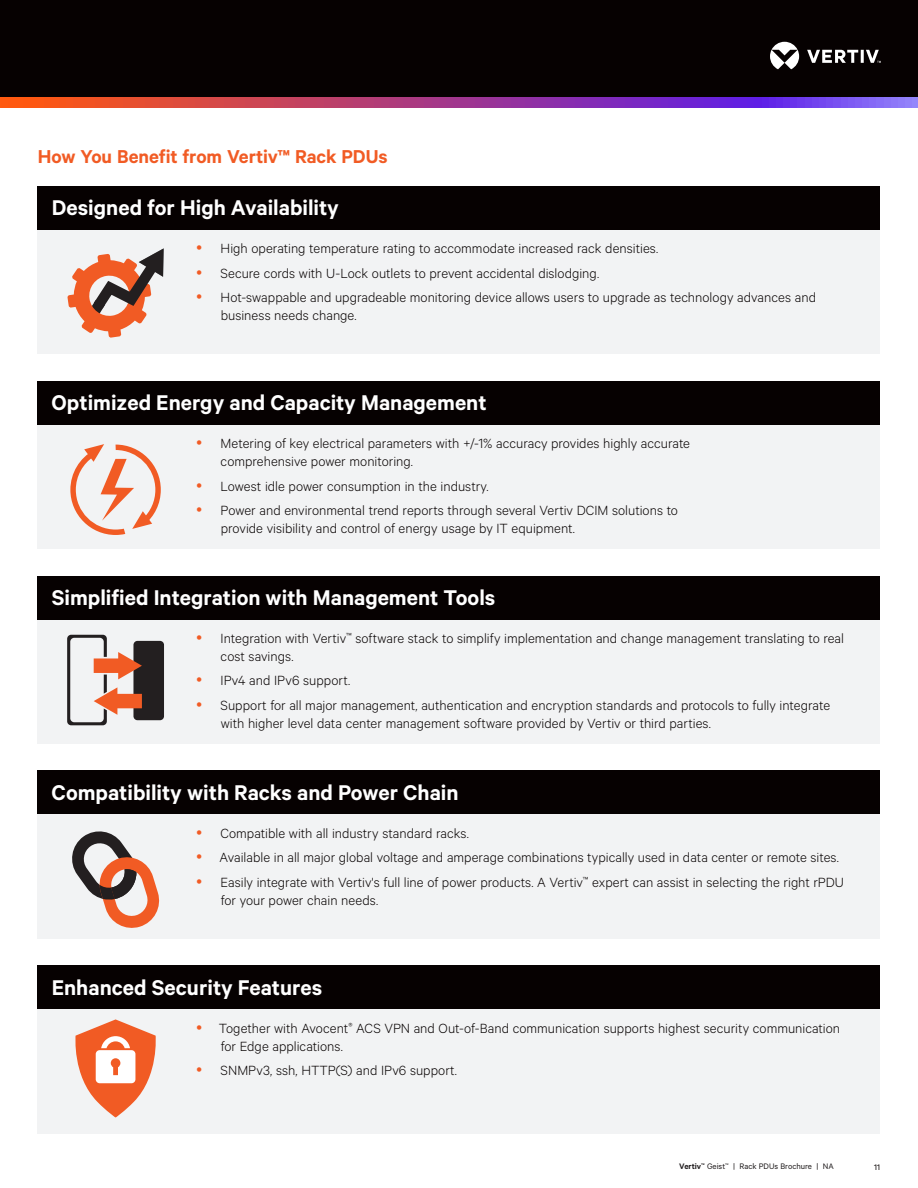
<style>
.page{position:relative;width:918px;height:1188px;background:#fff}
.page>*{position:absolute;margin:0;border:0;box-sizing:border-box;transform-origin:0 0}
.t1{font:600 24px "Calibre";color:#fff}
.t2{font:600 21px "Calibre";color:#f15b24}
.t3{font:300 15px/24.8px "Calibre";color:#060101}
.t4{font:9px "Calibre";color:#231f20}
.t5{font:9px "Calibre";color:#060101}
.s1{font-weight:600}
</style>
<div class="page">
<div style="left:0;top:0;width:918px;height:108px;background:#060101"></div>
<svg style="left:770px;top:42px;width:111px;height:27px"></svg>
<svg style="left:0;top:98px;width:918px;height:10px;background:#a73f8c"></svg>
<div style="left:38px;top:814px;width:842px;height:125px;background:#f2f3f4"></div>
<div style="left:38px;top:771px;width:842px;height:43px;background:#060101"></div>
<svg style="left:72px;top:831px;width:88px;height:97px"></svg>
<div style="left:38px;top:425px;width:842px;height:124px;background:#f2f3f4"></div>
<div style="left:38px;top:381px;width:842px;height:44px;background:#060101"></div>
<svg style="left:70px;top:444px;width:91px;height:91px"></svg>
<div style="left:38px;top:230px;width:842px;height:124px;background:#f2f3f4"></div>
<div style="left:38px;top:186px;width:842px;height:44px;background:#060101"></div>
<svg style="left:67px;top:248px;width:97px;height:90px"></svg>
<div style="left:38px;top:619px;width:842px;height:125px;background:#f2f3f4"></div>
<div style="left:38px;top:576px;width:842px;height:43px;background:#060101"></div>
<div style="left:133px;top:641px;width:31px;height:79px;background:#231f20;border-radius:4px"></div>
<svg style="left:67px;top:635px;width:75px;height:90px"></svg>
<div style="left:38px;top:1009px;width:842px;height:125px;background:#f2f3f4"></div>
<div style="left:38px;top:966px;width:842px;height:43px;background:#060101"></div>
<svg style="left:75px;top:1019px;width:81px;height:98px"></svg>
<h2 class="t2" style="left:38px;top:144px;width:351px">How You Benefit from Vertiv™ Rack PDUs</h2>
<h1 class="t1" style="left:52px;top:194px;width:289px">Designed for High Availability</h1>
<p class="t3" style="left:221px;top:235px;width:597px">High operating temperature rating to accommodate increased rack densities.<br>Secure cords with U-Lock outlets to prevent accidental dislodging.<br>Hot-swappable and upgradeable monitoring device allows users to upgrade as technology advances and</p>
<p class="t3" style="left:221px;top:303px;width:137px">business needs change.</p>
<h1 class="t1" style="left:52px;top:389px;width:437px">Optimized Energy and Capacity Management</h1>
<p class="t3" style="left:221px;top:433px;width:471px;line-height:18px">Metering of key electrical parameters with +/-1% accuracy provides highly accurate comprehensive power monitoring.</p>
<p class="t3" style="left:221px;top:473px;width:459px">Lowest idle power consumption in the industry.<br>Power and environmental trend reports through several Vertiv DCIM solutions to</p>
<p class="t3" style="left:221px;top:516px;width:356px">provide visibility and control of energy usage by IT equipment.</p>
<h1 class="t1" style="left:52px;top:584px;width:445px">Simplified Integration with Management Tools</h1>
<p class="t3" style="left:221px;top:628px;width:625px;line-height:18px">Integration with Vertiv<sup>™</sup> software stack to simplify implementation and change management translating to real cost savings.</p>
<p class="t3" style="left:221px;top:668px;width:611px">IPv4 and IPv6 support.<br>Support for all major management, authentication and encryption standards and protocols to fully integrate</p>
<p class="t3" style="left:221px;top:711px;width:492px">with higher level data center management software provided by Vertiv or third parties.</p>
<h1 class="t1" style="left:52px;top:779px;width:409px">Compatibility with Racks and Power Chain</h1>
<p class="t3" style="left:220px;top:820px;width:626px">Compatible with all industry standard racks.<br>Available in all major global voltage and amperage combinations typically used in data center or remote sites.<br>Easily integrate with Vertiv's full line of power products. A Vertiv<sup>™</sup> expert can assist in selecting the right rPDU</p>
<p class="t3" style="left:221px;top:887px;width:159px">for your power chain needs.</p>
<h1 class="t1" style="left:52px;top:973px;width:272px">Enhanced Security Features</h1>
<p class="t3" style="left:219px;top:1018px;width:623px;line-height:18px">Together with Avocent<sup>®</sup> ACS VPN and Out-of-Band communication supports highest security communication for Edge applications.</p>
<p class="t3" style="left:221px;top:1058px;width:238px">SNMPv3, ssh, HTTP(S) and IPv6 support.</p>
<p class="t4" style="left:679px;top:1161px;width:156px"><span class="s1">Vertiv</span><sup>™</sup> Geist<sup>™</sup> | Rack PDUs Brochure | NA</p>
<p class="t5" style="left:874px;top:1162px;width:7px">11</p>
</div>
